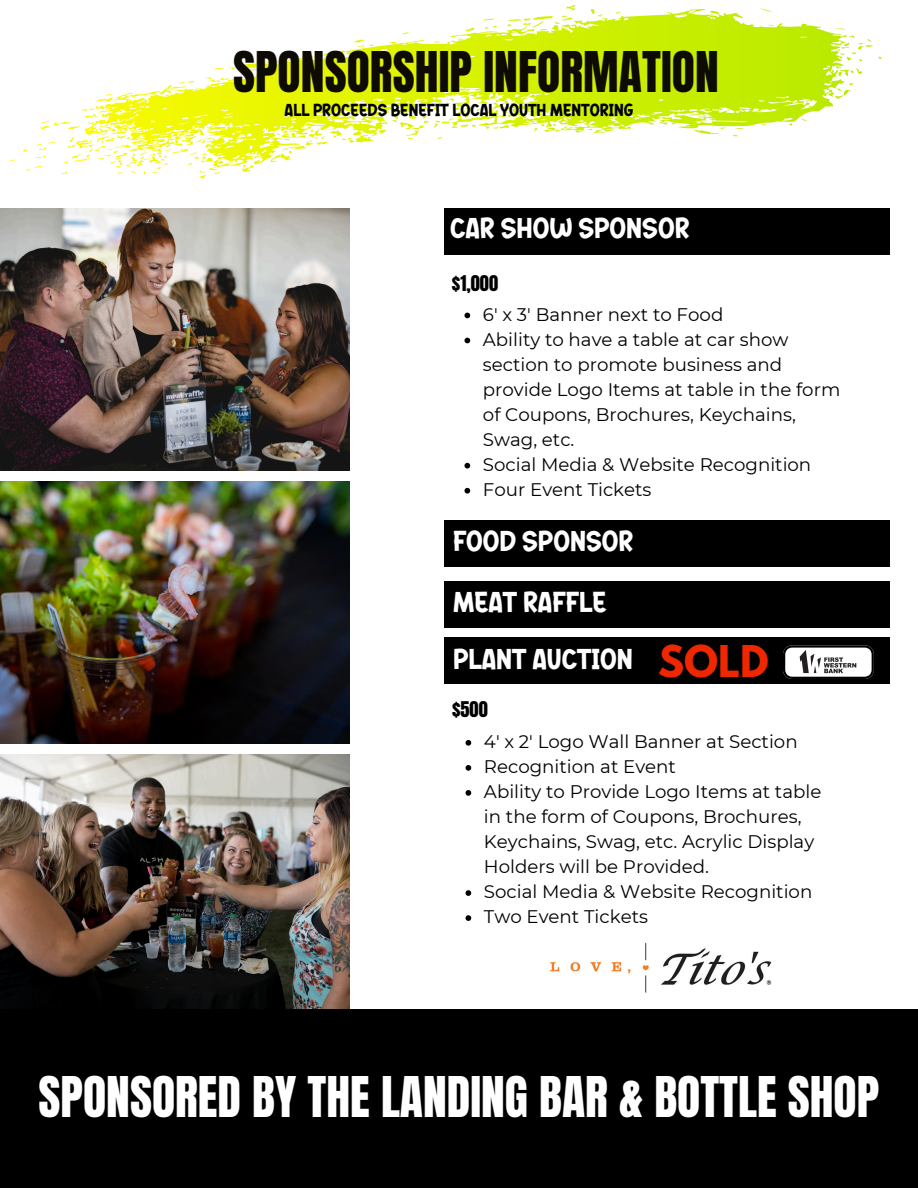
<style>
.page{position:relative;width:918px;height:1188px;background:#fff}
.page>*{position:absolute;margin:0;border:0;box-sizing:border-box;transform-origin:0 0}
.t1{font:47.7px "Anton";color:#fff}
.t2{font:47.7px "Anton";color:#0e0a04}
.t3{font:700 38.85px "League Spartan";color:#ef2700}
.t4{font:28.95px "Rufing Personal Use";color:#fff}
.t5{font:18.45px "Anton";color:#000}
.t6{font:18.15px/25px "Montserrat";color:#000}
.t7{font:17.55px "Rufing Personal Use";color:#000}
</style>
<div class="page">
<img style="left:0;top:208px;width:350px;height:262px">
<img style="left:0;top:482px;width:350px;height:262px">
<img style="left:0;top:755px;width:350px;height:254px">
<div style="left:0;top:1009px;width:918px;height:179px;background:#000"></div>
<svg style="left:9px;top:5px;width:873px;height:173px"></svg>
<div style="left:445px;top:581px;width:445px;height:46px;background:#000"></div>
<div style="left:445px;top:637px;width:445px;height:47px;background:#000"></div>
<div style="left:445px;top:208px;width:445px;height:47px;background:#000"></div>
<svg style="left:464px;top:313px;width:6px;height:5px"></svg>
<svg style="left:464px;top:338px;width:6px;height:5px"></svg>
<svg style="left:464px;top:463px;width:6px;height:6px"></svg>
<svg style="left:464px;top:488px;width:6px;height:6px"></svg>
<svg style="left:783px;top:647px;width:91px;height:31px"></svg>
<img style="left:787px;top:645px;width:83px;height:34px">
<svg style="left:466px;top:740px;width:5px;height:6px"></svg>
<svg style="left:466px;top:765px;width:5px;height:6px"></svg>
<svg style="left:466px;top:790px;width:5px;height:6px"></svg>
<svg style="left:466px;top:890px;width:5px;height:6px"></svg>
<svg style="left:466px;top:915px;width:5px;height:6px"></svg>
<div style="left:445px;top:520px;width:445px;height:46px;background:#000"></div>
<img style="left:550px;top:943px;width:222px;height:50px">
<h3 class="t2" style="left:233px;top:38px;width:487px">SPONSORSHIP INFORMATION</h3>
<h3 class="t7" style="left:285px;top:103px;width:350px">ALL PROCEEDS BENEFIT LOCAL YOUTH MENTORING</h3>
<p class="t4" style="left:450px;top:216px;width:241px">CAR SHOW SPONSOR</p>
<h1 class="t5" style="left:452px;top:270px;width:48px">$1,000</h1>
<h4 class="t6" style="left:483px;top:302px;width:242px">6' x 3' Banner next to Food</h4>
<h3 class="t6" style="left:483px;top:327px;width:359px">Ability to have a table at car show section to promote business and provide Logo Items at table in the form of Coupons, Brochures, Keychains,<br>Swag, etc.</h3>
<p class="t6" style="left:483px;top:452px;width:330px">Social Media &amp; Website Recognition</p>
<p class="t6" style="left:483px;top:477px;width:170px">Four Event Tickets</p>
<p class="t4" style="left:453px;top:528px;width:182px">FOOD SPONSOR</p>
<p class="t4" style="left:453px;top:589px;width:155px">MEAT RAFFLE</p>
<p class="t4" style="left:453px;top:647px;width:181px">PLANT AUCTION</p>
<p class="t3" style="left:658px;top:643px;width:112px">SOLD</p>
<h3 class="t5" style="left:452px;top:696px;width:37px">$500</h3>
<p class="t6" style="left:484px;top:729px;width:315px">4' x 2' Logo Wall Banner at Section</p>
<h2 class="t6" style="left:484px;top:754px;width:194px">Recognition at Event</h2>
<p class="t6" style="left:484px;top:779px;width:339px">Ability to Provide Logo Items at table in the form of Coupons, Brochures, Keychains, Swag, etc. Acrylic Display Holders will be Provided.</p>
<p class="t6" style="left:484px;top:879px;width:330px">Social Media &amp; Website Recognition</p>
<p class="t6" style="left:484px;top:904px;width:166px">Two Event Tickets</p>
<p class="t1" style="left:39px;top:1063px;width:842px">SPONSORED BY THE LANDING BAR &amp; BOTTLE SHOP</p>
</div>
